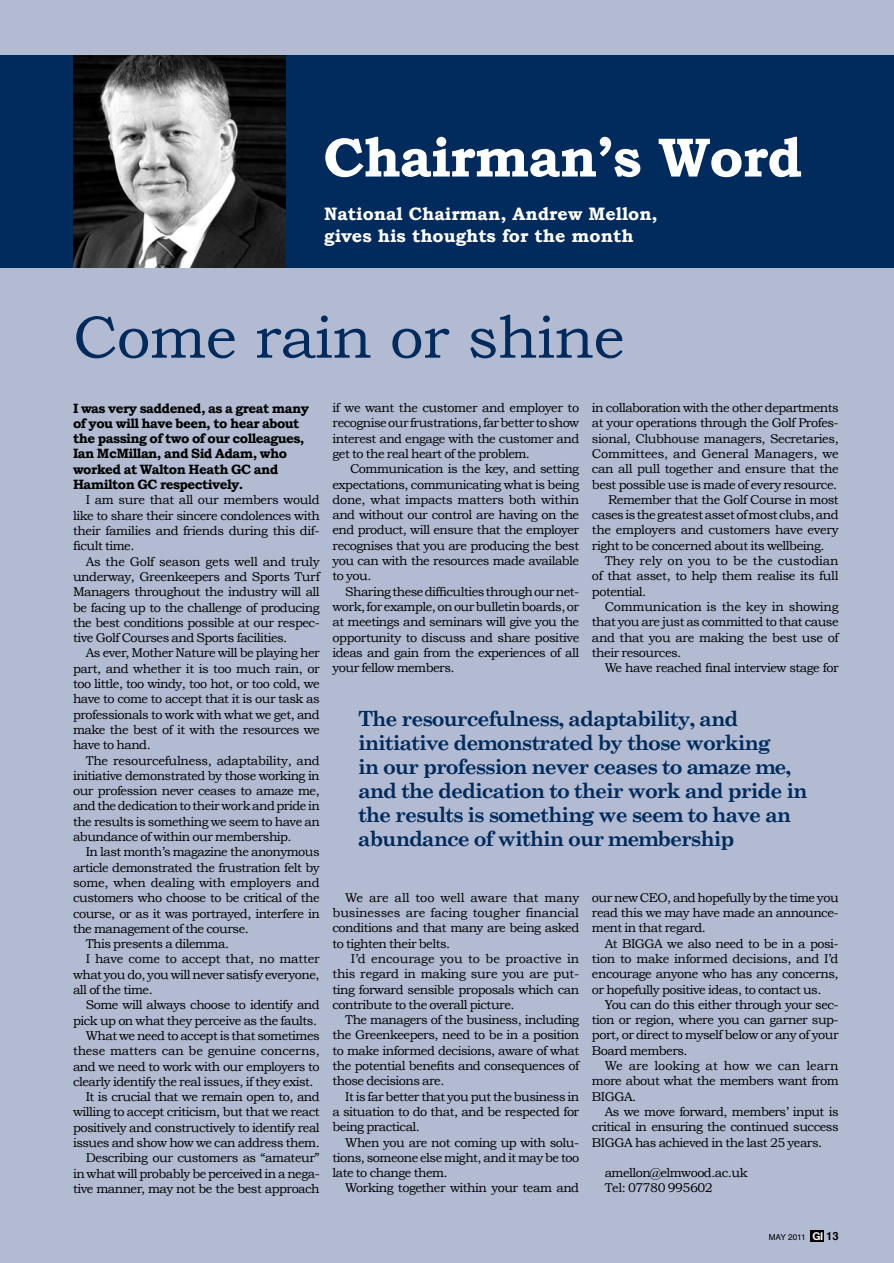
<style>
.page{position:relative;width:894px;height:1263px;background:#fff}
.page>*{position:absolute;margin:0;border:0;box-sizing:border-box;transform-origin:0 0}
.t1{font:60px "Bookman Old Style";letter-spacing:-.01em;color:#002b5c}
.t2{font:700 55.35px "Bookman Old Style";letter-spacing:-.02em;color:#fff}
.t3{font:700 21px/24px "Century Schoolbook";letter-spacing:-.05em;color:#002b5c}
.t4{font:700 18px/21.6px "Bookman Old Style";color:#fff}
.t5{font:700 13.5px/15.3px "Bookman Old Style";letter-spacing:-.04em;color:#000}
.t6{font:12.75px/15.3px "Bookman Old Style";letter-spacing:-.04em;color:#000;text-align:justify}
.t7{font:12.75px "Bookman Old Style";letter-spacing:-.015em;color:#000}
.t8{font:12.75px "Bookman Old Style";letter-spacing:-.02em;color:#000}
.t9{font:12.75px "Bookman Old Style";letter-spacing:-.005em;color:#000}
.t10{font:8.25px "Helvetica";color:#000}
.s1{font-family:"Helvetica Neue";font-weight:700;font-size:10.8px;color:#fff}
.s2{font-weight:700;font-size:11.25px}
</style>
<div class="page">
<div style="left:1px;top:0;width:893px;height:1263px;background:#b2bbd2"></div>
<div style="left:1px;top:55px;width:893px;height:213px;background:#002b5c"></div>
<img style="left:73px;top:55px;width:213px;height:213px">
<div style="left:810px;top:1230px;width:14px;height:11px;background:#000"></div>
<h2 class="t2" style="left:323px;top:124px;width:480px">Chairman’s Word</h2>
<h3 class="t4" style="left:324px;top:203px;width:335px">National Chairman, Andrew Mellon, gives his thoughts for the month</h3>
<h1 class="t1" style="left:73px;top:303px;width:553px">Come rain or shine</h1>
<p class="t5" style="left:73px;top:400px;width:238px">I was very saddened, as a great many of you will have been, to hear about the passing of two of our colleagues,<br>Ian McMillan, and Sid Adam, who worked at Walton Heath GC and<br>Hamilton GC respectively.</p>
<p class="t6" style="left:73px;top:492px;width:248px;text-indent:13px">I am sure that all our members would like to share their sincere condolences with their families and friends during this dif&shy;ficult time.</p>
<p class="t6" style="left:73px;top:554px;width:248px;text-indent:13px">As the Golf season gets well and truly underway, Greenkeepers and Sports Turf Managers throughout the industry will all be facing up to the challenge of producing the best conditions possible at our respec&shy;tive Golf Courses and Sports facilities.</p>
<p class="t6" style="left:73px;top:645px;width:248px;text-indent:13px">As ever, Mother Nature will be playing her part, and whether it is too much rain, or too little, too windy, too hot, or too cold, we have to come to accept that it is our task as professionals to work with what we get, and make the best of it with the resources we have to hand.</p>
<p class="t6" style="left:73px;top:752px;width:248px;text-indent:13px">The resourcefulness, adaptability, and initiative demonstrated by those working in our profession never ceases to amaze me, and the dedication to their work and pride in the results is something we seem to have an abundance of within our membership.</p>
<p class="t6" style="left:86px;top:844px;width:235px">In last month’s magazine the anonymous</p>
<p class="t6" style="left:73px;top:860px;width:248px">article demonstrated the frustration felt by</p>
<p class="t8" style="left:73px;top:875px;width:248px">some, when dealing with employers and</p>
<p class="t6" style="left:73px;top:890px;width:248px">customers who choose to be critical of the</p>
<p class="t6" style="left:73px;top:905px;width:248px">course, or as it was portrayed, interfere in</p>
<p class="t6" style="left:73px;top:921px;width:177px">the management of the course.</p>
<p class="t6" style="left:86px;top:936px;width:145px">This presents a dilemma.</p>
<p class="t7" style="left:86px;top:952px;width:235px">I have come to accept that, no matter</p>
<p class="t6" style="left:73px;top:967px;width:248px">what you do, you will never satisfy everyone,</p>
<p class="t6" style="left:73px;top:982px;width:81px">all of the time.</p>
<p class="t6" style="left:86px;top:997px;width:235px">Some will always choose to identify and</p>
<p class="t6" style="left:73px;top:1013px;width:245px">pick up on what they perceive as the faults.</p>
<p class="t6" style="left:86px;top:1028px;width:235px">What we need to accept is that sometimes</p>
<p class="t7" style="left:73px;top:1044px;width:248px">these matters can be genuine concerns,</p>
<p class="t6" style="left:73px;top:1058px;width:248px">and we need to work with our employers to</p>
<p class="t6" style="left:73px;top:1074px;width:242px">clearly identify the real issues, if they exist.</p>
<p class="t6" style="left:86px;top:1089px;width:235px">It is crucial that we remain open to, and</p>
<p class="t6" style="left:73px;top:1104px;width:248px">willing to accept criticism, but that we react</p>
<p class="t6" style="left:73px;top:1120px;width:248px">positively and constructively to identify real</p>
<p class="t6" style="left:73px;top:1135px;width:248px">issues and show how we can address them.</p>
<p class="t6" style="left:86px;top:1150px;width:235px">Describing our customers as “amateur”</p>
<p class="t6" style="left:73px;top:1166px;width:248px">in what will probably be perceived in a nega-</p>
<p class="t6" style="left:73px;top:1181px;width:248px">tive manner, may not be the best approach</p>
<p class="t6" style="left:332px;top:400px;width:248px">if we want the customer and employer to recognise our frustrations, far better to show interest and engage with the customer and get to the real heart of the problem.</p>
<p class="t6" style="left:332px;top:461px;width:248px;text-indent:17px">Communication is the key, and setting expectations, communicating what is being done, what impacts matters both within and without our control are having on the end product, will ensure that the employer recognises that you are producing the best you can with the resources made available to you.</p>
<p class="t6" style="left:332px;top:584px;width:248px;text-indent:13px">Sharing these difficulties through our net&shy;work, for example, on our bulletin boards, or at meetings and seminars will give you the opportunity to discuss and share positive ideas and gain from the experiences of all your fellow members.</p>
<p class="t6" style="left:592px;top:400px;width:248px">in collaboration with the other departments</p>
<p class="t6" style="left:592px;top:415px;width:248px">at your operations through the Golf Profes-</p>
<p class="t6" style="left:592px;top:431px;width:248px">sional, Clubhouse managers, Secretaries,</p>
<p class="t7" style="left:592px;top:446px;width:248px">Committees, and General Managers, we</p>
<p class="t6" style="left:592px;top:461px;width:248px">can all pull together and ensure that the</p>
<p class="t6" style="left:592px;top:477px;width:247px">best possible use is made of every resource.</p>
<p class="t6" style="left:608px;top:492px;width:232px">Remember that the Golf Course in most</p>
<p class="t6" style="left:592px;top:507px;width:248px">cases is the greatest asset of most clubs, and</p>
<p class="t6" style="left:592px;top:522px;width:248px">the employers and customers have every</p>
<p class="t6" style="left:592px;top:538px;width:234px">right to be concerned about its wellbeing.</p>
<p class="t9" style="left:605px;top:553px;width:235px">They rely on you to be the custodian</p>
<p class="t6" style="left:592px;top:568px;width:248px">of that asset, to help them realise its full</p>
<p class="t6" style="left:592px;top:584px;width:56px">potential.</p>
<p class="t8" style="left:605px;top:599px;width:235px">Communication is the key in showing</p>
<p class="t6" style="left:592px;top:614px;width:248px">that you are just as committed to that cause</p>
<p class="t6" style="left:592px;top:630px;width:248px">and that you are making the best use of</p>
<p class="t6" style="left:592px;top:645px;width:91px">their resources.</p>
<p class="t6" style="left:605px;top:660px;width:235px">We have reached final interview stage for</p>
<p class="t3" style="left:358px;top:706px;width:451px">The resourcefulness, adaptability, and initiative demonstrated by those working<br>in our profession never ceases to amaze me, and the dedication to their work and pride in the results is something we seem to have an abundance of within our membership</p>
<p class="t6" style="left:332px;top:890px;width:248px;text-indent:13px">We are all too well aware that many businesses are facing tougher financial conditions and that many are being asked to tighten their belts.</p>
<p class="t6" style="left:332px;top:951px;width:248px;text-indent:18px">I’d encourage you to be proactive in this regard in making sure you are put&shy;ting forward sensible proposals which can contribute to the overall picture.</p>
<p class="t6" style="left:332px;top:1012px;width:248px;text-indent:13px">The managers of the business, including the Greenkeepers, need to be in a position to make informed decisions, aware of what the potential benefits and consequences of those decisions are.</p>
<p class="t6" style="left:332px;top:1089px;width:248px;text-indent:13px">It is far better that you put the business in a situation to do that, and be respected for being practical.</p>
<p class="t6" style="left:332px;top:1134px;width:248px;text-indent:13px">When you are not coming up with solu&shy;tions, someone else might, and it may be too late to change them.</p>
<p class="t6" style="left:345px;top:1180px;width:235px">Working together within your team and</p>
<p class="t6" style="left:592px;top:890px;width:248px">our new CEO, and hopefully by the time you read this we may have made an announce&shy;ment in that regard.</p>
<p class="t6" style="left:592px;top:936px;width:248px;text-indent:13px">At BIGGA we also need to be in a posi&shy;tion to make informed decisions, and I’d encourage anyone who has any concerns, or hopefully positive ideas, to contact us.</p>
<p class="t6" style="left:592px;top:997px;width:248px;text-indent:13px">You can do this either through your sec&shy;tion or region, where you can garner sup&shy;port, or direct to myself below or any of your Board members.</p>
<p class="t6" style="left:592px;top:1058px;width:248px;text-indent:13px">We are looking at how we can learn more about what the members want from BIGGA.</p>
<p class="t6" style="left:592px;top:1104px;width:248px;text-indent:13px">As we move forward, members’ input is critical in ensuring the continued success BIGGA has achieved in the last 25 years.</p>
<p class="t6" style="left:605px;top:1165px;width:144px">amellon@elmwood.ac.uk<br>Tel: 07780 995602</p>
<p class="t10" style="left:768px;top:1231px;width:71px">MAY 2011 <span class="s1">GI</span> <span class="s2">13</span></p>
</div>
